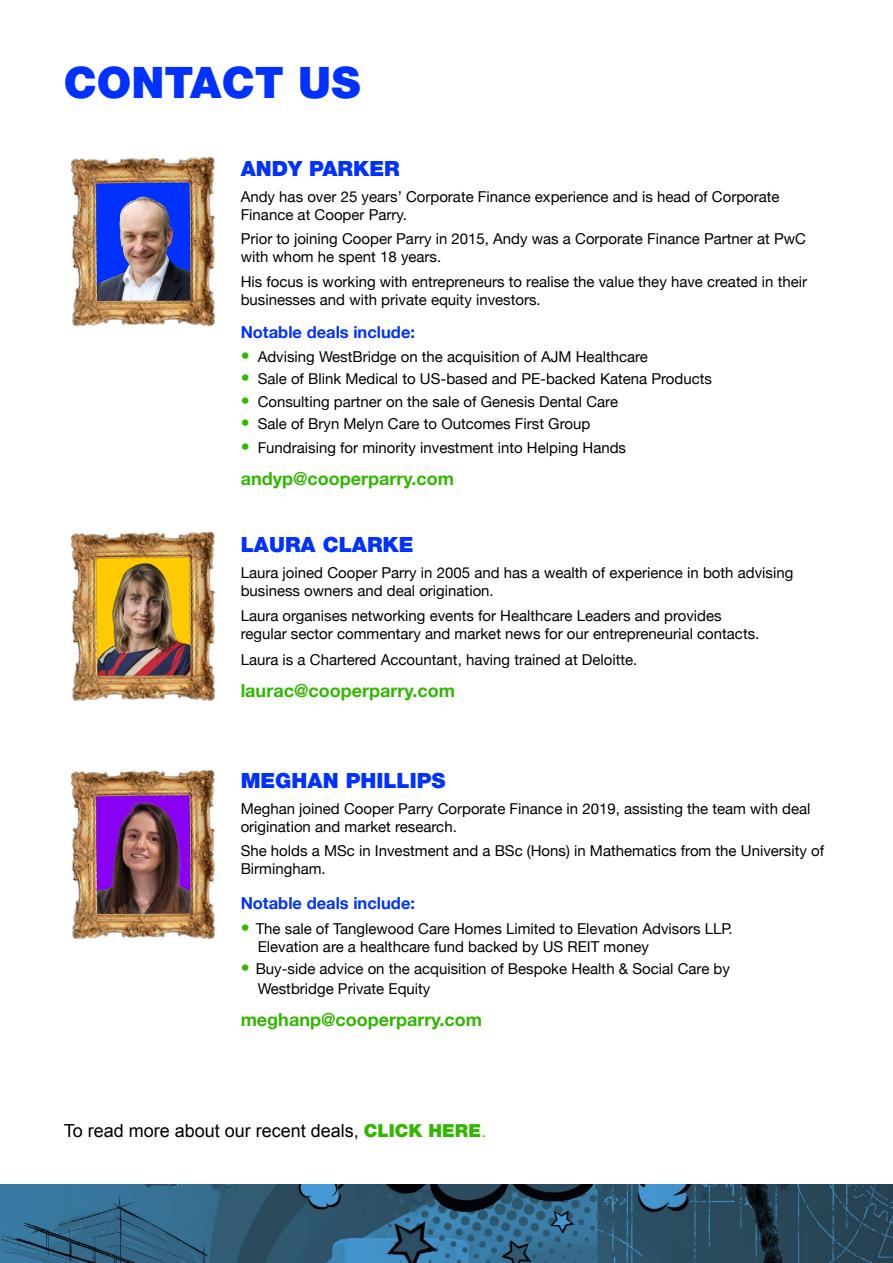
<style>
.page{position:relative;width:893px;height:1263px;background:#fff}
.page>*{position:absolute;margin:0;border:0;box-sizing:border-box;transform-origin:0 0}
.t1{font:900 43.5px "Helvetica Neue LT Std";color:#0031ff}
.t2{font:900 21px "Helvetica Neue LT Std";color:#0031ff}
.t3{font:700 18px "Helvetica Neue";color:#31b700}
.t4{font:18px "Arial";color:#000}
.t5{font:700 16.5px "Helvetica Neue";color:#0031ff}
.t6{font:15px/18px "Helvetica Neue";color:#000}
.s1{font-family:"Helvetica Neue LT Std";font-weight:900;font-size:18px;color:#31b700}
.s2{font-family:"Helvetica Neue LT Std";font-weight:900;color:#31b700}
.s3{color:#31b700}
</style>
<div class="page">
<img style="left:71px;top:531px;width:145px;height:170px">
<img style="left:0;top:1184px;width:893px;height:79px">
<img style="left:71px;top:157px;width:145px;height:170px">
<img style="left:71px;top:769px;width:145px;height:171px">
<h1 class="t1" style="left:64px;top:57px;width:298px">CONTACT US</h1>
<h2 class="t2" style="left:241px;top:156px;width:161px">ANDY PARKER</h2>
<p class="t6" style="left:241px;top:189px;width:540px">Andy has over 25 years’ Corporate Finance experience and is head of Corporate<br>Finance at Cooper Parry.</p>
<p class="t6" style="left:241px;top:231px;width:567px">Prior to joining Cooper Parry in 2015, Andy was a Corporate Finance Partner at PwC with whom he spent 18 years.</p>
<p class="t6" style="left:241px;top:273px;width:568px">His focus is working with entrepreneurs to realise the value they have created in their businesses and with private equity investors.</p>
<p class="t5" style="left:241px;top:319px;width:176px">Notable deals include:</p>
<p class="t6" style="left:241px;top:349px;width:409px"><span class="s1">•</span> Advising WestBridge on the acquisition of AJM Healthcare</p>
<p class="t6" style="left:241px;top:371px;width:473px"><span class="s1">•</span> Sale of Blink Medical to US-based and PE-backed Katena Products</p>
<p class="t6" style="left:241px;top:393px;width:379px"><span class="s1">•</span> Consulting partner on the sale of Genesis Dental Care</p>
<p class="t6" style="left:241px;top:415px;width:351px"><span class="s1">•</span> Sale of Bryn Melyn Care to Outcomes First Group</p>
<p class="t6" style="left:241px;top:439px;width:387px"><span class="s1">•</span> Fundraising for minority investment into Helping Hands</p>
<p class="t3" style="left:241px;top:465px;width:215px">andyp@cooperparry.com</p>
<h2 class="t2" style="left:241px;top:532px;width:175px">LAURA CLARKE</h2>
<p class="t6" style="left:241px;top:565px;width:554px">Laura joined Cooper Parry in 2005 and has a wealth of experience in both advising business owners and deal origination.</p>
<p class="t6" style="left:241px;top:607px;width:520px">Laura organises networking events for Healthcare Leaders and provides regular sector commentary and market news for our entrepreneurial contacts.</p>
<p class="t6" style="left:241px;top:651px;width:398px">Laura is a Chartered Accountant, having trained at Deloitte.</p>
<p class="t3" style="left:241px;top:676px;width:216px">laurac@cooperparry.com</p>
<h2 class="t2" style="left:241px;top:767px;width:206px">MEGHAN PHILLIPS</h2>
<p class="t6" style="left:241px;top:801px;width:571px">Meghan joined Cooper Parry Corporate Finance in 2019, assisting the team with deal origination and market research.</p>
<p class="t6" style="left:241px;top:843px;width:585px">She holds a MSc in Investment and a BSc (Hons) in Mathematics from the University of<br>Birmingham.</p>
<p class="t5" style="left:241px;top:890px;width:176px">Notable deals include:</p>
<p class="t6" style="left:258px;top:920px;width:476px;text-indent:-17px"><span class="s1">•</span> The sale of Tanglewood Care Homes Limited to Elevation Advisors LLP.<br>Elevation are a healthcare fund backed by US REIT money</p>
<p class="t6" style="left:258px;top:959px;width:474px;line-height:19.8px;text-indent:-17px"><span class="s1">•</span> Buy-side advice on the acquisition of Bespoke Health &amp; Social Care by<br>Westbridge Private Equity</p>
<p class="t3" style="left:241px;top:1005px;width:243px">meghanp@cooperparry.com</p>
<p class="t4" style="left:64px;top:1119px;width:424px">To read more about our recent deals, <span class="s2">CLICK HERE</span><span class="s3">.</span></p>
</div>
